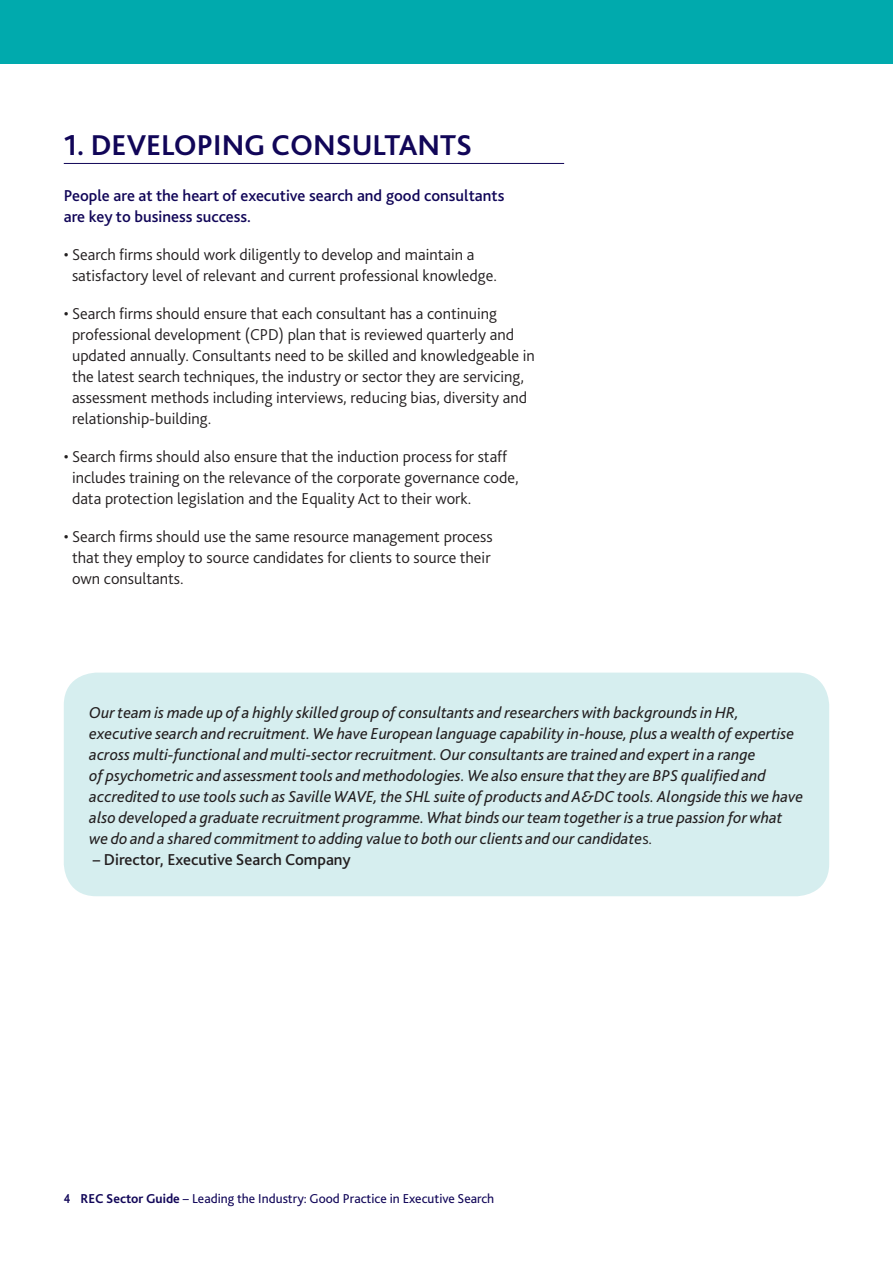
<style>
.page{position:relative;width:893px;height:1263px;background:#fff}
.page>*{position:absolute;margin:0;border:0;box-sizing:border-box;transform-origin:0 0}
.Heading_1{font:700 30px "Bliss 2";color:#110658}
.Bullets{font:300 16.5px/21px "Bliss 2";color:#231f20}
.Body{font:italic 16.5px/21px "Bliss 2";color:#231f20}
.Body-2{font:500 16.5px/21px "Bliss 2";color:#110658}
.Body-3{font:500 16.5px "Bliss 2";color:#231f20}
.t1{font:13.5px "Bliss 2";color:#110658}
.s1{font-weight:300;font-style:normal}
.s2{font-weight:700}
</style>
<div class="page">
<div style="left:0;top:0;width:893px;height:64px;background:#00aaad"></div>
<hr style="left:64px;top:163px;width:500px;height:1px;background:#110658">
<div style="left:64px;top:673px;width:765px;height:223px;background:#d6eeef;border-radius:33px"></div>
<p class="Heading_1" style="left:64px;top:126px;width:410px">1. DEVELOPING CONSULTANTS</p>
<p class="Body-2" style="left:64px;top:185px;width:442px">People are at the heart of executive search and good consultants are key to business success.</p>
<p class="Bullets" style="left:72px;top:244px;width:426px;text-indent:-8px">• Search firms should work diligently to develop and maintain a satisfactory level of relevant and current professional knowledge.</p>
<p class="Bullets" style="left:72px;top:303px;width:464px;text-indent:-8px">• Search firms should ensure that each consultant has a continuing professional development (CPD) plan that is reviewed quarterly and updated annually. Consultants need to be skilled and knowledgeable in the latest search techniques, the industry or sector they are servicing, assessment methods including interviews, reducing bias, diversity and relationship-building.</p>
<p class="Bullets" style="left:72px;top:446px;width:448px;text-indent:-8px">• Search firms should also ensure that the induction process for staff includes training on the relevance of the corporate governance code, data protection legislation and the Equality Act to their work.</p>
<p class="Bullets" style="left:72px;top:526px;width:422px;text-indent:-8px">• Search firms should use the same resource management process that they employ to source candidates for clients to source their own consultants.</p>
<p class="Body" style="left:89px;top:702px;width:716px">Our team is made up of a highly skilled group of consultants and researchers with backgrounds in HR, executive search and recruitment. We have European language capability in-house, plus a wealth of expertise across multi-functional and multi-sector recruitment. Our consultants are trained and expert in a range<br>of psychometric and assessment tools and methodologies. We also ensure that they are BPS qualified and accredited to use tools such as Saville WAVE, the SHL suite of products and A&amp;DC tools. Alongside this we have also developed a graduate recruitment programme. What binds our team together is a true passion for what we do and a shared commitment to adding value to both our clients and our candidate<span class="s1">s.</span></p>
<p class="Body-3" style="left:93px;top:850px;width:259px">– Director, Executive Search Company</p>
<p class="t1" style="left:64px;top:1190px;width:432px"><span class="s2">4 REC Sector Guide</span> – Leading the Industry: Good Practice in Executive Search</p>
</div>
